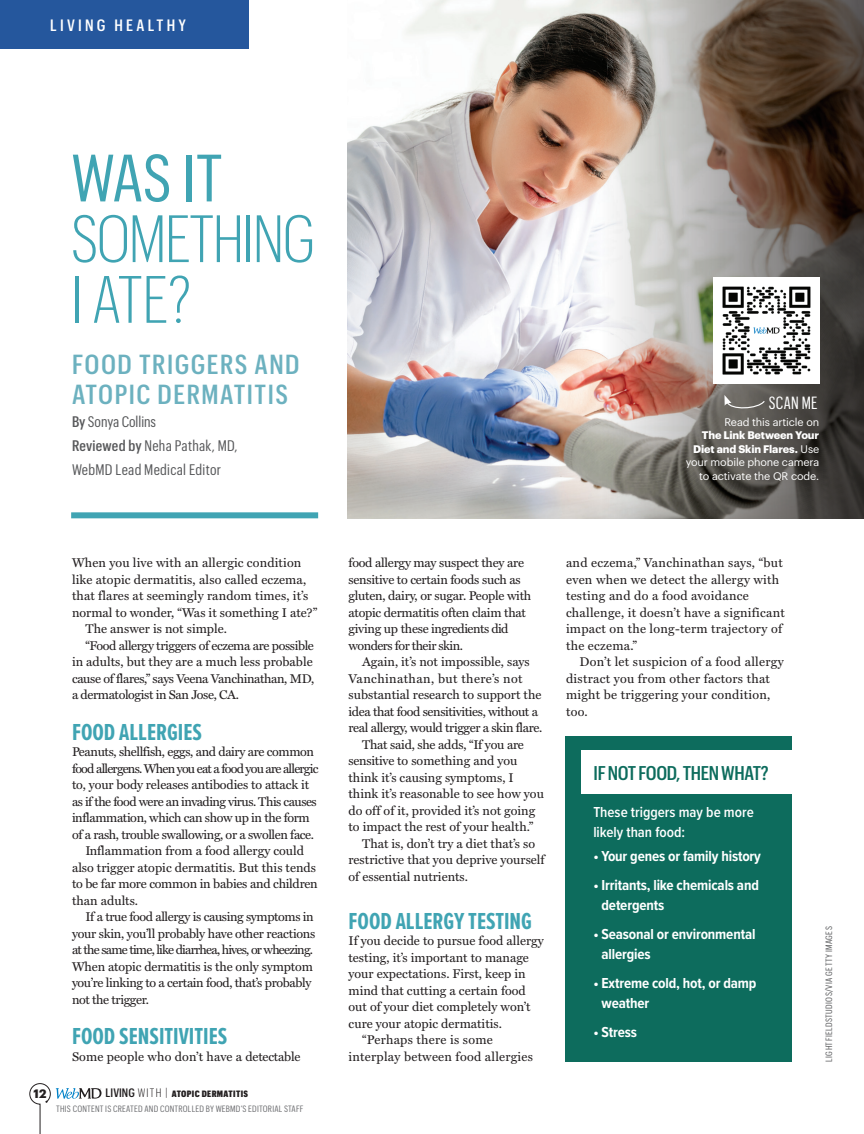
<style>
.page{position:relative;width:864px;height:1134px;background:#fff}
.page>*{position:absolute;margin:0;border:0;box-sizing:border-box;transform-origin:0 0}
.t1{font:300 65.4px/60.6px "Graphik Cond";letter-spacing:-.02em;color:#40a4b3}
.t2{font:65.4px "Graphik Cond";color:#40a4b3}
.t3{font:500 27px/30px "Graphik Cond";letter-spacing:.055em;color:#6cb1bf}
.t4{font:700 24px "Proxima Nova Ex Cn";color:#40a4b3}
.t5{font:500 19.5px "Graphik Cond";letter-spacing:-.02em;color:#0d6c5d}
.t6{font:17.25px "Graphik X Cond";letter-spacing:.02em;color:#fff}
.t7{font:500 16.2px "Graphik Cond";letter-spacing:.2em;color:#fff}
.t8{font:700 15px/19.5px "Proxima Nova Cond";letter-spacing:-.01em;color:#fff}
.t9{font:15px/23.7px "Graphik Cond";letter-spacing:.02em;color:#57585a}
.t10{font:600 15px/19.5px "Proxima Nova Cond";color:#fff}
.t11{font:12.75px "Miller Text Roman";color:#231f20}
.t12{font:12.75px "Miller Text Roman";letter-spacing:-.03em;color:#231f20}
.t13{font:12.75px/16.5px "Miller Text Roman";letter-spacing:.02em;color:#231f20}
.t14{font:12.75px/16.5px "Miller Text Roman";letter-spacing:-.02em;color:#231f20}
.t15{font:12.75px "Miller Text Roman";letter-spacing:-.06em;color:#231f20}
.t16{font:12.75px "Miller Text Roman";letter-spacing:-.04em;color:#231f20}
.t17{font:12.75px "Miller Text Roman";letter-spacing:.03em;color:#231f20}
.t18{font:700 12px "Graphik";color:#231f20}
.t19{font:10.8px/13.5px "Graphik";letter-spacing:-.01em;color:#fff;text-align:right}
.t20{font:9px/15px "Graphik Cond";letter-spacing:.02em;color:#6c6d70}
.t21{font:9px "Graphik Cond";letter-spacing:.04em;color:#57585a}
.s1{font-weight:500}
.s2{font-weight:700}
.s3{font-weight:500;font-size:12px;color:#231f20}
.s4{font-weight:300;font-size:12px;color:#231f20}
.s5{font-weight:900;color:#231f20}
</style>
<div class="page">
<img style="left:348px;top:0;width:235px;height:518px">
<img style="left:583px;top:0;width:281px;height:518px">
<svg style="left:29px;top:1083px;width:73px;height:51px"></svg>
<div style="left:0;top:0;width:248px;height:49px;background:#25579d"></div>
<div style="left:71px;top:512px;width:247px;height:6px;background:#40a4b3"></div>
<div style="left:565px;top:737px;width:226px;height:325px;background:#0d6c5d"></div>
<div style="left:582px;top:750px;width:214px;height:44px;background:#fff"></div>
<img style="left:713px;top:278px;width:106px;height:106px">
<svg style="left:724px;top:395px;width:42px;height:15px"></svg>
<p class="t7" style="left:50px;top:14px;width:137px">LIVING HEALTHY</p>
<h1 class="t2" style="left:71px;top:132px;width:153px">WAS IT</h1>
<h1 class="t1" style="left:71px;top:204px;width:245px">SOMETHING<br>I ATE?</h1>
<h2 class="t3" style="left:72px;top:347px;width:229px">FOOD TRIGGERS AND<br>ATOPIC DERMATITIS</h2>
<p class="t9" style="left:72px;top:409px;width:167px"><span class="s1">By</span> Sonya Collins<br><span class="s1">Reviewed by</span> Neha Pathak, MD,<br>WebMD Lead Medical Editor</p>
<h3 class="t6" style="left:769px;top:391px;width:50px">SCAN ME</h3>
<p class="t19" style="left:724px;top:414px;width:96px">Read this article on</p>
<p class="t19" style="left:686px;top:428px;width:135px"><span class="s2">The Link Between Your<br>Diet and Skin Flares.</span> Use your mobile phone camera to activate the QR code.</p>
<p class="t11" style="left:72px;top:555px;width:231px">When you live with an allergic condition</p>
<p class="t11" style="left:72px;top:572px;width:236px">like atopic dermatitis, also called eczema,</p>
<p class="t11" style="left:72px;top:588px;width:238px">that flares at seemingly random times, it’s</p>
<p class="t11" style="left:72px;top:605px;width:247px">normal to wonder, “Was it something I ate?”</p>
<p class="t11" style="left:86px;top:621px;width:143px">The answer is not simple.</p>
<p class="t12" style="left:86px;top:638px;width:230px">“Food allergy triggers of eczema are possible</p>
<p class="t11" style="left:72px;top:654px;width:242px">in adults, but they are a much less probable</p>
<p class="t12" style="left:72px;top:671px;width:244px">cause of flares,” says Veena Vanchinathan, MD,</p>
<p class="t12" style="left:72px;top:687px;width:168px">a dermatologist in San Jose, CA.</p>
<h3 class="t4" style="left:72px;top:714px;width:132px">FOOD ALLERGIES</h3>
<p class="t12" style="left:72px;top:744px;width:244px">Peanuts, shellfish, eggs, and dairy are common</p>
<p class="t15" style="left:72px;top:761px;width:248px">food allergens. When you eat a food you are allergic</p>
<p class="t11" style="left:72px;top:777px;width:239px">to, your body releases antibodies to attack it</p>
<p class="t16" style="left:72px;top:794px;width:246px">as if the food were an invading virus. This causes</p>
<p class="t12" style="left:72px;top:810px;width:239px">inflammation, which can show up in the form</p>
<p class="t12" style="left:72px;top:827px;width:244px">of a rash, trouble swallowing, or a swollen face.</p>
<p class="t11" style="left:86px;top:843px;width:220px">Inflammation from a food allergy could</p>
<p class="t11" style="left:72px;top:860px;width:246px">also trigger atopic dermatitis. But this tends</p>
<p class="t14" style="left:72px;top:876px;width:247px">to be far more common in babies and children</p>
<p class="t11" style="left:72px;top:893px;width:68px">than adults.</p>
<p class="t12" style="left:86px;top:909px;width:230px">If a true food allergy is causing symptoms in</p>
<p class="t14" style="left:72px;top:925px;width:245px">your skin, you’ll probably have other reactions</p>
<p class="t15" style="left:72px;top:942px;width:243px">at the same time, like diarrhea, hives, or wheezing.</p>
<p class="t11" style="left:72px;top:959px;width:243px">When atopic dermatitis is the only symptom</p>
<p class="t12" style="left:72px;top:975px;width:241px">you’re linking to a certain food, that’s probably</p>
<p class="t12" style="left:72px;top:992px;width:78px">not the trigger.</p>
<h3 class="t4" style="left:72px;top:1019px;width:157px">FOOD SENSITIVITIES</h3>
<p class="t11" style="left:72px;top:1049px;width:230px">Some people who don’t have a detectable</p>
<p class="t18" style="left:34px;top:1084px;width:14px">12</p>
<p class="t20" style="left:56px;top:1085px;width:249px;text-indent:49px"><span class="s3">LIVING</span> <span class="s4">WITH |</span> <span class="s5">ATOPIC DERMATITIS<br></span>THIS CONTENT IS CREATED AND CONTROLLED BY WEBMD’S EDITORIAL STAFF</p>
<p class="t14" style="left:349px;top:555px;width:184px">food allergy may suspect they are sensitive to certain foods such as gluten, dairy, or sugar. People with atopic dermatitis often claim that giving up these ingredients did wonders for their skin.</p>
<p class="t11" style="left:362px;top:654px;width:169px">Again, it’s not impossible, says</p>
<p class="t17" style="left:349px;top:671px;width:176px">Vanchinathan, but there’s not</p>
<p class="t11" style="left:349px;top:687px;width:194px">substantial research to support the</p>
<p class="t12" style="left:349px;top:704px;width:191px">idea that food sensitivities, without a</p>
<p class="t12" style="left:349px;top:720px;width:195px">real allergy, would trigger a skin flare.</p>
<p class="t14" style="left:362px;top:736px;width:163px">That said, she adds, “If you are</p>
<p class="t11" style="left:349px;top:753px;width:171px">sensitive to something and you</p>
<p class="t11" style="left:349px;top:770px;width:167px">think it’s causing symptoms, I</p>
<p class="t11" style="left:349px;top:786px;width:197px">think it’s reasonable to see how you</p>
<p class="t11" style="left:349px;top:803px;width:188px">do off of it, provided it’s not going</p>
<p class="t11" style="left:349px;top:819px;width:186px">to impact the rest of your health.”</p>
<p class="t11" style="left:362px;top:836px;width:175px">That is, don’t try a diet that’s so</p>
<p class="t11" style="left:349px;top:852px;width:198px">restrictive that you deprive yourself</p>
<p class="t11" style="left:349px;top:869px;width:121px">of essential nutrients.</p>
<h3 class="t4" style="left:349px;top:903px;width:185px">FOOD ALLERGY TESTING</h3>
<p class="t11" style="left:349px;top:933px;width:197px">If you decide to pursue food allergy</p>
<p class="t11" style="left:349px;top:950px;width:182px">testing, it’s important to manage</p>
<p class="t11" style="left:349px;top:966px;width:179px">your expectations. First, keep in</p>
<p class="t11" style="left:349px;top:983px;width:179px">mind that cutting a certain food</p>
<p class="t11" style="left:349px;top:999px;width:184px">out of your diet completely won’t</p>
<p class="t11" style="left:349px;top:1016px;width:155px">cure your atopic dermatitis.</p>
<p class="t13" style="left:362px;top:1032px;width:132px">“Perhaps there is some</p>
<p class="t13" style="left:349px;top:1048px;width:186px">interplay between food allergies</p>
<p class="t13" style="left:566px;top:555px;width:221px">and eczema,” Vanchinathan says, “but even when we detect the allergy with testing and do a food avoidance challenge, it doesn’t have a significant impact on the long-term trajectory of the eczema.”</p>
<p class="t13" style="left:566px;top:654px;width:219px;text-indent:14px">Don’t let suspicion of a food allergy distract you from other factors that might be triggering your condition, too.</p>
<h3 class="t5" style="left:594px;top:759px;width:177px">IF NOT FOOD, THEN WHAT?</h3>
<p class="t10" style="left:593px;top:802px;width:162px">These triggers may be more likely than food:</p>
<p class="t8" style="left:593px;top:846px;width:169px">• Your genes or family history</p>
<p class="t8" style="left:602px;top:875px;width:159px;text-indent:-8px">• Irritants, like chemicals and detergents</p>
<p class="t8" style="left:602px;top:924px;width:155px;text-indent:-8px">• Seasonal or environmental allergies</p>
<p class="t8" style="left:602px;top:973px;width:156px;text-indent:-8px">• Extreme cold, hot, or damp weather</p>
<p class="t8" style="left:593px;top:1022px;width:45px">• Stress</p>
<p class="t21" style="left:823px;top:1062px;width:137px;rotate:-90deg">LIGHTFIELDSTUDIOS/VIA GETTY IMAGES</p>
</div>
